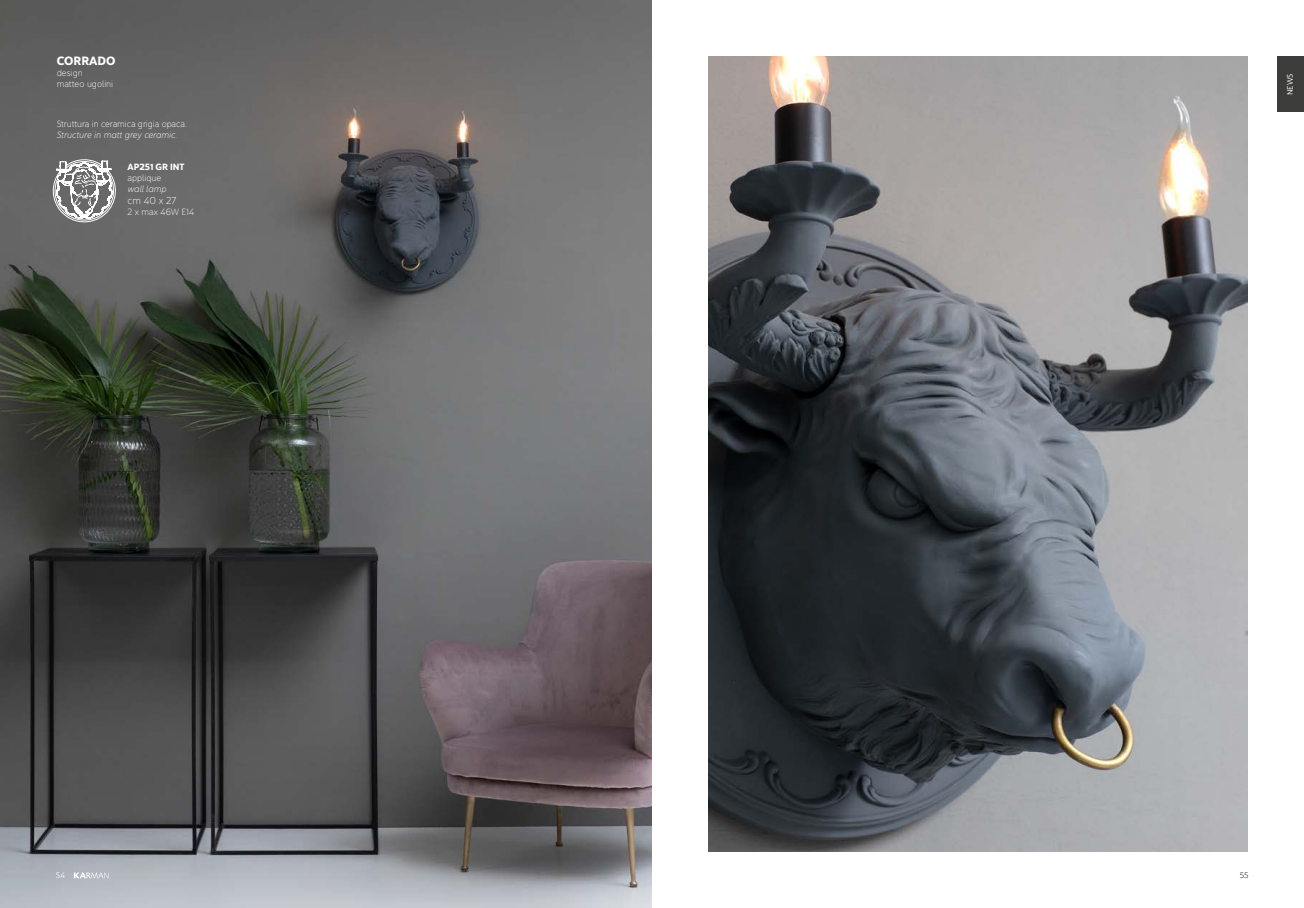
<style>
.page{position:relative;width:1304px;height:908px;background:#fff}
.page>*{position:absolute;margin:0;border:0;box-sizing:border-box;transform-origin:0 0}
.t1{font:12px "Yorkten Nor Bol";color:#fff}
.t2{font:10px "Yorkten Nor Thi";color:#fff}
.t3{font:9px/10.8px "Yorkten Nor Thi";letter-spacing:-.005em;color:#fff}
.t4{font:9px "Yorkten Nor Thi It";color:#fff}
.t5{font:9px "Yorkten Nor Bol";color:#fff}
.t6{font:8px "Yorkten Nor Boo";color:#fff}
.t7{font:8px "Yorkten Nor Lig";color:#3c3c3b}
.t8{font:8px "Yorkten Nor Lig";color:#fff}
</style>
<div class="page">
<div style="left:1277px;top:57px;width:27px;height:55px;background:#3c3c3b"></div>
<img style="left:0;top:0;width:652px;height:907px">
<svg style="left:74px;top:872px;width:35px;height:5px"></svg>
<svg style="left:0;top:0;width:123px;height:226px;background:#6a6a6a"></svg>
<img style="left:709px;top:57px;width:538px;height:793px">
<h1 class="t1" style="left:57px;top:53px;width:60px">CORRADO</h1>
<p class="t3" style="left:57px;top:68px;width:58px">design<br>matteo ugolini</p>
<p class="t3" style="left:57px;top:118px;width:132px">Struttura in ceramica grigia opaca.</p>
<p class="t4" style="left:57px;top:129px;width:122px">Structure in matt grey ceramic.</p>
<p class="t5" style="left:128px;top:161px;width:59px">AP251 GR INT</p>
<p class="t3" style="left:128px;top:172px;width:35px">applique</p>
<p class="t4" style="left:128px;top:183px;width:40px">wall lamp</p>
<p class="t2" style="left:128px;top:194px;width:50px">cm 40 x 27</p>
<p class="t3" style="left:128px;top:206px;width:68px">2 x max 46W E14</p>
<p class="t8" style="left:56px;top:870px;width:10px">54</p>
<p class="t6" style="left:1285px;top:95px;width:23px;rotate:-90deg">NEWS</p>
<p class="t7" style="left:1240px;top:870px;width:10px">55</p>
</div>
